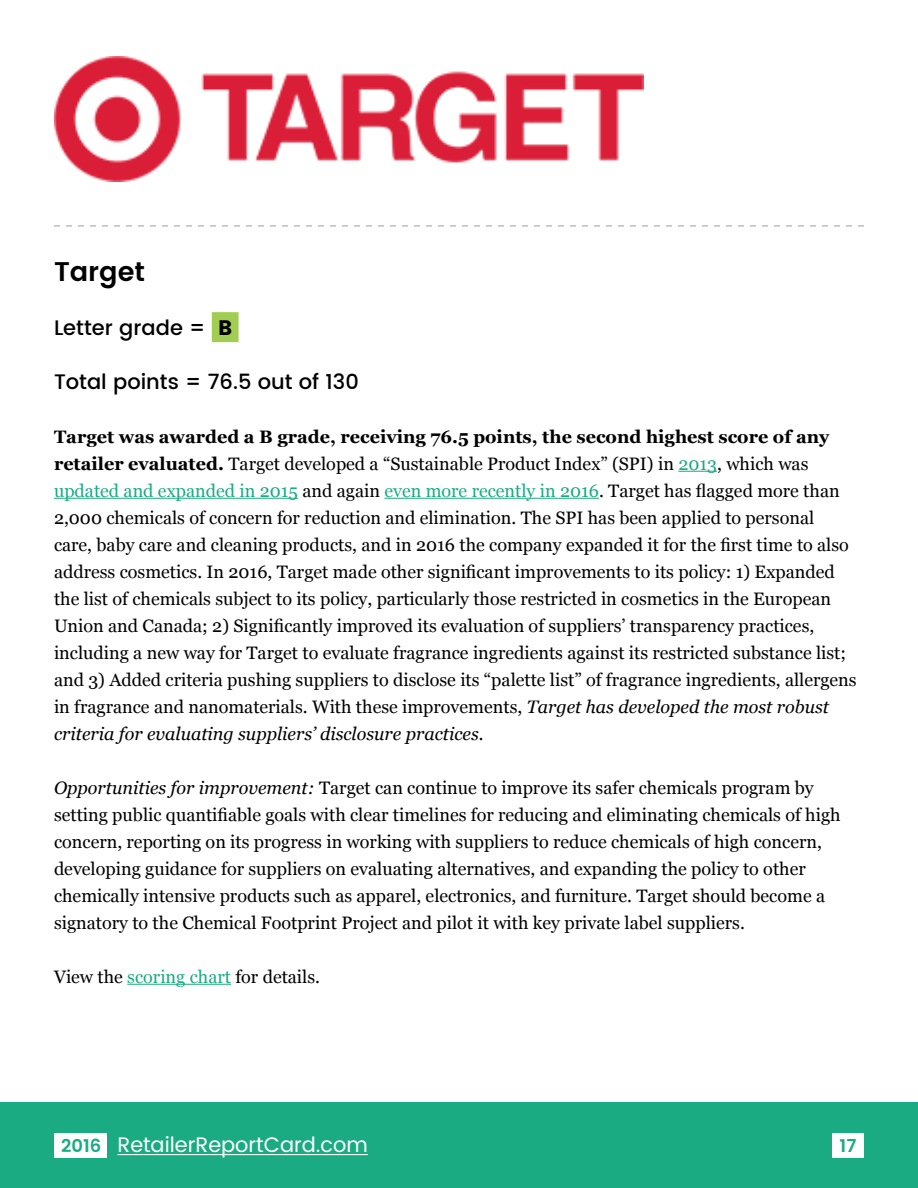
<style>
.page{position:relative;width:918px;height:1188px;background:#fff}
.page>*{position:absolute;margin:0;border:0;box-sizing:border-box;transform-origin:0 0}
.t1{font:600 27px "Poppins";color:#000}
.t2{font:500 21px "Poppins";color:#000}
.t3{font:21px "Poppins";color:#fff}
.t4{font:18px/27px "Georgia";color:#000}
.t5{font:600 18px "Poppins";color:#1bab83}
.s1{font-weight:400}
.s2{font-weight:700}
.s3{color:#1bab83}
.s4{font-style:italic}
.s5{font-weight:600;font-size:18px;color:#1bab83}
</style>
<div class="page">
<div style="left:0;top:1102px;width:918px;height:86px;background:#1bab83"></div>
<hr style="left:117px;top:1154px;width:251px;height:1px;background:#fff">
<div style="left:54px;top:1133px;width:53px;height:25px;background:#fff"></div>
<div style="left:833px;top:1133px;width:31px;height:25px;background:#fff"></div>
<svg style="left:54px;top:225px;width:810px;height:2px"></svg>
<div style="left:212px;top:312px;width:27px;height:30px;background:#a0cd52"></div>
<hr style="left:678px;top:471px;width:39px;height:1px;background:#1bab83">
<hr style="left:54px;top:498px;width:244px;height:1px;background:#1bab83">
<hr style="left:384px;top:498px;width:215px;height:1px;background:#1bab83">
<hr style="left:127px;top:984px;width:104px;height:1px;background:#1bab83">
<img style="left:54px;top:56px;width:590px;height:126px">
<h1 class="t1" style="left:54px;top:251px;width:93px">Target</h1>
<p class="t2" style="left:54px;top:312px;width:180px">Letter grade = <span class="s1">B</span></p>
<p class="t2" style="left:54px;top:366px;width:306px">Total points = 76.5 out of 130</p>
<p class="t4" style="left:54px;top:422px;width:804px"><span class="s2">Target was awarded a B grade, receiving 76.5 points, the second highest score of any retailer evaluated.</span> Target developed a “Sustainable Product Index” (SPI) in <span class="s3">2013</span>, which was <span class="s3">updated and expanded in 2015</span> and again <span class="s3">even more recently in 2016</span>. Target has flagged more than 2,000 chemicals of concern for reduction and elimination. The SPI has been applied to personal care, baby care and cleaning products, and in 2016 the company expanded it for the first time to also address cosmetics. In 2016, Target made other significant improvements to its policy: 1) Expanded the list of chemicals subject to its policy, particularly those restricted in cosmetics in the European Union and Canada; 2) Significantly improved its evaluation of suppliers’ transparency practices, including a new way for Target to evaluate fragrance ingredients against its restricted substance list; and 3) Added criteria pushing suppliers to disclose its “palette list” of fragrance ingredients, allergens in fragrance and nanomaterials. With these improvements, <span class="s4">Target has developed the most robust criteria for evaluating suppliers’ disclosure practices.</span></p>
<p class="t4" style="left:54px;top:773px;width:788px"><span class="s4">Opportunities for improvement:</span> Target can continue to improve its safer chemicals program by setting public quantifiable goals with clear timelines for reducing and eliminating chemicals of high concern, reporting on its progress in working with suppliers to reduce chemicals of high concern, developing guidance for suppliers on evaluating alternatives, and expanding the policy to other chemically intensive products such as apparel, electronics, and furniture. Target should become a signatory to the Chemical Footprint Project and pilot it with key private label suppliers.</p>
<p class="t4" style="left:54px;top:962px;width:265px">View the <span class="s3">scoring chart</span> for details.</p>
<p class="t3" style="left:61px;top:1129px;width:308px"><span class="s5">2016</span> RetailerReportCard.com</p>
<p class="t5" style="left:818px;top:1132px;width:42px">20 617</p>
</div>
